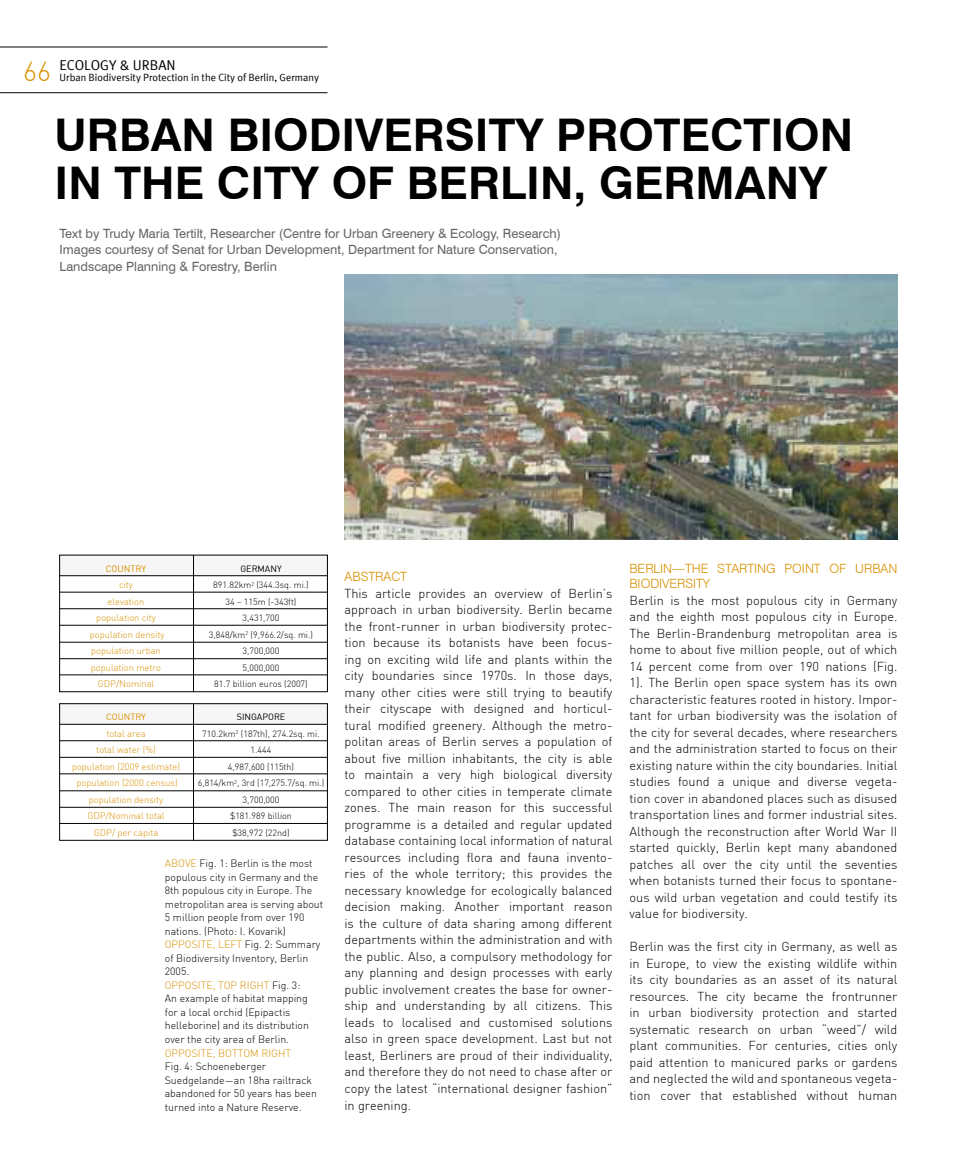
<style>
.page{position:relative;width:957px;height:1170px;background:#fff}
.page>*{position:absolute;margin:0;border:0;box-sizing:border-box;transform-origin:0 0}
.t1{font:700 45px/48px "Swiss 721 BT";color:#000}
.t2{font:14.25px "Meta Plus Normal";color:#000}
.t3{font:300 12.75px/16.5px "DIN";color:#000;text-align:justify}
.t4{font:12.75px/16.5px "Swiss 721 BT";color:#646567}
.t5{font:300 12.75px "Swiss 721 BT";color:#d99100}
.t6{font:300 10.5px/13.5px "DIN";color:#000}
.t7{font:300 10.5px "DIN";color:#d99100}
.t8{font:10.5px "Meta Plus Normal";color:#000}
.t9{font:300 9.3px/16.5px "DIN";color:#d99100;text-align:center}
.t10{font:9.15px "DIN";color:#d99100}
.t11{font:300 9px/16.5px "DIN";color:#000;text-align:center}
.t12{font:9px "DIN";color:#d99100}
.s1{font-family:"DIN";font-weight:300;font-size:27px;color:#d99100}
.s2{font-weight:400}
</style>
<div class="page">
<div style="left:60px;top:703px;width:267px;height:21px;background:#f6f6f6"></div>
<div style="left:60px;top:555px;width:267px;height:20px;background:#f6f6f6"></div>
<hr style="left:0;top:47px;width:327px;height:1px;background:#000">
<hr style="left:0;top:92px;width:327px;height:1px;background:#000">
<hr style="left:193px;top:555px;width:1px;height:136px;background:#000">
<hr style="left:60px;top:575px;width:267px;height:1px;background:#000">
<hr style="left:60px;top:592px;width:267px;height:1px;background:#000">
<hr style="left:60px;top:608px;width:267px;height:1px;background:#000">
<hr style="left:60px;top:625px;width:267px;height:1px;background:#000">
<hr style="left:60px;top:642px;width:267px;height:1px;background:#000">
<hr style="left:60px;top:658px;width:267px;height:1px;background:#000">
<hr style="left:60px;top:674px;width:267px;height:1px;background:#000">
<div style="left:60px;top:703px;width:267px;height:137px;border:1px solid #000"></div>
<hr style="left:193px;top:703px;width:1px;height:137px;background:#000">
<hr style="left:60px;top:724px;width:267px;height:1px;background:#000">
<hr style="left:60px;top:740px;width:267px;height:1px;background:#000">
<hr style="left:60px;top:757px;width:267px;height:1px;background:#000">
<hr style="left:60px;top:773px;width:267px;height:1px;background:#000">
<hr style="left:60px;top:790px;width:267px;height:1px;background:#000">
<hr style="left:60px;top:807px;width:267px;height:1px;background:#000">
<hr style="left:60px;top:823px;width:267px;height:1px;background:#000">
<img style="left:344px;top:274px;width:553px;height:265px">
<p class="t2" style="left:23px;top:57px;width:145px"><span class="s1">66</span> ecology &amp; urban</p>
<p class="t8" style="left:60px;top:71px;width:261px">Urban Biodiversity Protection in the City of Berlin, Germany</p>
<h1 class="t1" style="left:55px;top:111px;width:800px">URBAN BIODIVERSITY PROTECTION<br>IN THE CITY OF BERLIN, GERMANY</h1>
<p class="t4" style="left:60px;top:224px;width:503px">Text by Trudy Maria Tertilt, Researcher (Centre for Urban Greenery &amp; Ecology, Research)<br>I mages courtesy of Senat for Urban Development, Department for Nature Conservation,<br>Landscape Planning &amp; Forestry, Berlin</p>
<p class="t10" style="left:106px;top:562px;width:42px">COUNTRY</p>
<p class="t9" style="left:90px;top:576px;width:76px">city<br>elevation population city population density population urban population metro<br>GDP/Nominal</p>
<p class="t12" style="left:106px;top:711px;width:41px">COUNTRY</p>
<p class="t9" style="left:72px;top:725px;width:109px">total area<br>total water (%)<br>population (2009 estimate) population (2000 census) population density<br>GDP/Nominal total<br>GDP/ per capita</p>
<p class="t11" style="left:209px;top:560px;width:106px"><span class="s2">GERMANY<br></span>891.82km<sup>2</sup> (344.3sq. mi.)<br>34 – 115m (-343ft)<br>3,431,700<br>3,848/km<sup>2</sup> (9,966.2/sq. mi.)<br>3,700,000<br>5,000,000<br>81.7 billion euros (2007)</p>
<p class="t11" style="left:198px;top:708px;width:128px"><span class="s2">SINGAPORE<br></span>710.2km<sup>2</sup> (187th), 274.2sq. mi.<br>1.444<br>4,987,600 (115th)<br>6,814/km<sup>2</sup>, 3rd (17,275.7/sq. mi.)<br>3,700,000<br>$181.989 billion<br>$38,972 (22nd)</p>
<p class="t7" style="left:165px;top:857px;width:8px">above</p>
<p class="t6" style="left:165px;top:856px;width:160px;text-indent:35px">Fig. 1: Berlin is the most populous city in Germany and the<br>8th populous city in Europe. The metropolitan area is serving about<br>5 million people from over 190 nations. (Photo: I. Kovarik)</p>
<p class="t7" style="left:165px;top:938px;width:14px">Opposite</p>
<p class="t7" style="left:213px;top:938px;width:13px">, left</p>
<p class="t6" style="left:165px;top:937px;width:157px;text-indent:80px">Fig. 2: Summary of Biodiversity Inventory, Berlin<br>2005.</p>
<p class="t7" style="left:165px;top:978px;width:14px">Opposite</p>
<p class="t7" style="left:213px;top:978px;width:13px">, top</p>
<p class="t7" style="left:240px;top:978px;width:7px">right</p>
<p class="t6" style="left:165px;top:978px;width:146px;text-indent:107px">Fig. 3:<br>An example of habitat mapping for a local orchid (Epipactis helleborine) and its distribution over the city area of Berlin.</p>
<p class="t7" style="left:165px;top:1046px;width:14px">Opposite</p>
<p class="t7" style="left:213px;top:1046px;width:13px">, bottom</p>
<p class="t7" style="left:261px;top:1046px;width:7px">right</p>
<p class="t6" style="left:165px;top:1059px;width:154px">Fig. 4: Schoeneberger<br>Suedgelande—an 18ha railtrack abandoned for 50 years has been turned into a Nature Reserve.</p>
<p class="t5" style="left:344px;top:569px;width:17px">ABSTRACT</p>
<p class="t3" style="left:344px;top:584px;width:269px">This article provides an overview of Berlin’s approach in urban biodiversity. Berlin became the front-runner in urban biodiversity protec&shy;tion because its botanists have been focus&shy;ing on exciting wild life and plants within the city boundaries since 1970s. In those days, many other cities were still trying to beautify their cityscape with designed and horticul&shy;tural modified greenery. Although the metro&shy;politan areas of Berlin serves a population of about five million inhabitants, the city is able to maintain a very high biological diversity compared to other cities in temperate climate zones. The main reason for this successful programme is a detailed and regular updated database containing local information of natural resources including flora and fauna invento&shy;ries of the whole territory; this provides the necessary knowledge for ecologically balanced decision making. Another important reason is the culture of data sharing among different departments within the administration and with the public. Also, a compulsory methodology for any planning and design processes with early public involvement creates the base for owner&shy;ship and understanding by all citizens. This leads to localised and customised solutions also in green space development. Last but not least, Berliners are proud of their individuality, and therefore they do not need to chase after or copy the latest “international designer fashion” in greening.</p>
<p class="t5" style="left:629px;top:560px;width:16px">BERLIN</p>
<p class="t5" style="left:672px;top:560px;width:54px">—THE STARTING</p>
<p class="t5" style="left:784px;top:560px;width:8px">POINT</p>
<p class="t5" style="left:829px;top:560px;width:9px">OF</p>
<p class="t5" style="left:855px;top:560px;width:10px">URBAN</p>
<p class="t5" style="left:629px;top:575px;width:8px">BIODI</p>
<p class="t5" style="left:662px;top:575px;width:15px">VERSIT</p>
<p class="t5" style="left:703px;top:575px;width:9px">Y</p>
<p class="t3" style="left:629px;top:591px;width:269px">Berlin is the most populous city in Germany and the eighth most populous city in Europe.<br>The Berlin-Brandenburg metropolitan area is home to about five million people, out of which 14 percent come from over 190 nations (Fig.<br>1). The Berlin open space system has its own characteristic features rooted in history. Impor&shy;tant for urban biodiversity was the isolation of the city for several decades, where researchers and the administration started to focus on their existing nature within the city boundaries. Initial studies found a unique and diverse vegeta&shy;tion cover in abandoned places such as disused transportation lines and former industrial sites.<br>Although the reconstruction after World War II started quickly, Berlin kept many abandoned patches all over the city until the seventies when botanists turned their focus to spontane&shy;ous wild urban vegetation and could testify its value for biodiversity.</p>
<p class="t3" style="left:629px;top:938px;width:269px">Berlin was the first city in Germany, as well as in Europe, to view the existing wildlife within its city boundaries as an asset of its natural resources. The city became the frontrunner in urban biodiversity protection and started systematic research on urban “weed”/ wild plant communities. For centuries, cities only paid attention to manicured parks or gardens and neglected the wild and spontaneous vegeta&shy;tion cover that established without human</p>
</div>
